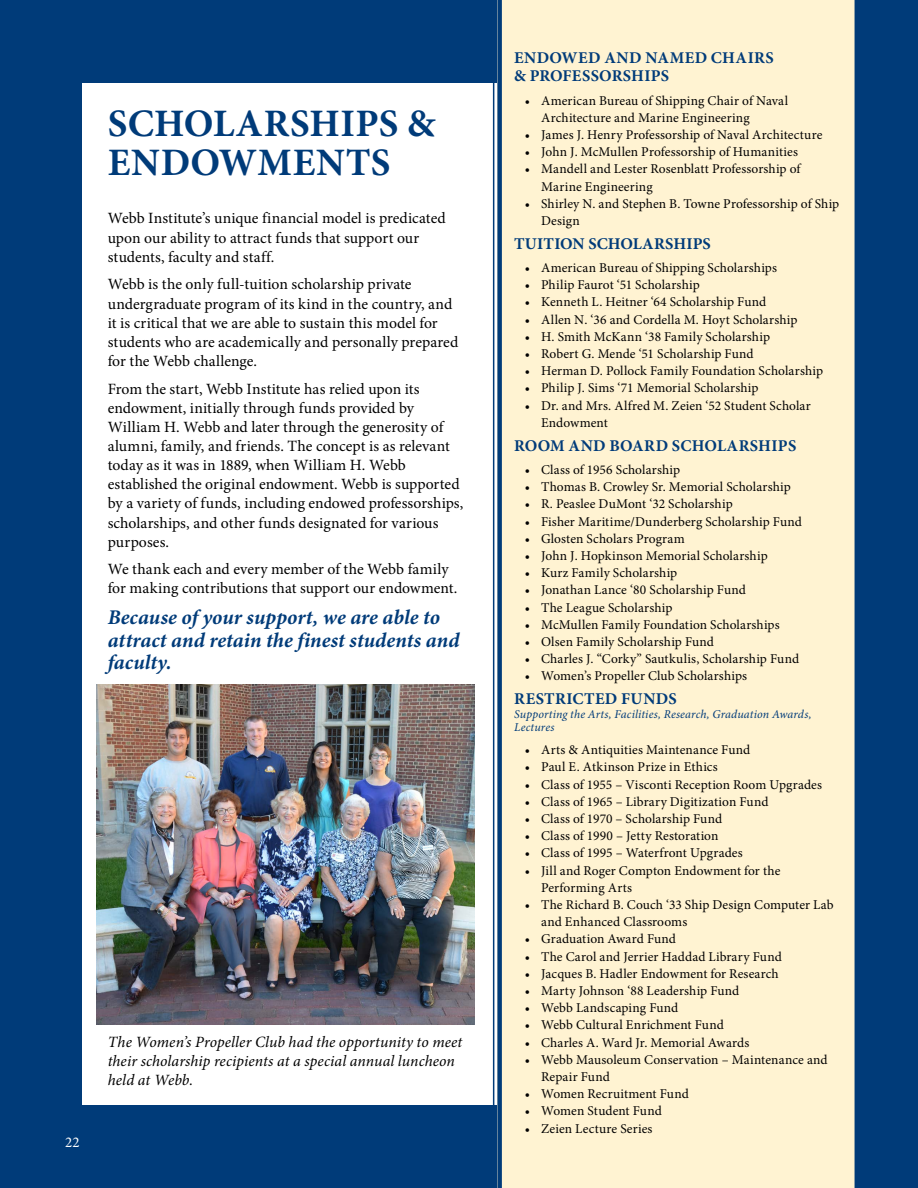
<style>
.page{position:relative;width:918px;height:1188px;background:#003b79}
.page>*{position:absolute;margin:0;border:0;box-sizing:border-box;transform-origin:0 0}
.t1{font:700 38.85px "Minion Pro";letter-spacing:.02em;color:#003b79}
.t2{font:italic 700 21px/22.4px "Minion Pro";color:#003b79}
.t3{font:700 16.5px/18px "Minion Pro";letter-spacing:.015em;color:#003b79}
.t4{font:15.75px/19.2px "Minion Pro";letter-spacing:.005em;color:#000}
.t5{font:italic 15.75px/19.2px "Minion Pro";letter-spacing:.005em;color:#000}
.t6{font:15px "Minion Pro";color:#fff}
.t7{font:13.5px/17.2px "Minion Pro";letter-spacing:.01em;color:#000}
.t8{font:italic 12px/13.5px "Minion Pro";letter-spacing:.015em;color:#003b79}
</style>
<div class="page">
<div style="left:82px;top:83px;width:434px;height:1022px;background:#fff"></div>
<svg style="left:492px;top:83px;width:3px;height:1022px;background:#7f9dbb"></svg>
<div style="left:497px;top:0;width:358px;height:1188px;background:#fff3d2"></div>
<img style="left:96px;top:685px;width:378px;height:340px">
<h1 class="t1" style="left:108px;top:96px;width:27px">SCHOLA</h1>
<h1 class="t1" style="left:264px;top:96px;width:173px">RSHIPS &amp;</h1>
<h1 class="t1" style="left:108px;top:136px;width:85px">ENDOWME</h1>
<h1 class="t1" style="left:316px;top:136px;width:76px">NTS</h1>
<p class="t4" style="left:108px;top:209px;width:339px">Webb Institute’s unique financial model is predicated upon our ability to attract funds that support our students, faculty and staff.</p>
<p class="t4" style="left:108px;top:275px;width:352px">Webb is the only full-tuition scholarship private undergraduate program of its kind in the country, and it is critical that we are able to sustain this model for students who are academically and personally prepared for the Webb challenge.</p>
<p class="t4" style="left:108px;top:379px;width:357px">From the start, Webb Institute has relied upon its endowment, initially through funds provided by William H. Webb and later through the generosity of alumni, family, and friends. The concept is as relevant today as it was in 1889, when William H. Webb established the original endowment. Webb is supported by a variety of funds, including endowed professorships, scholarships, and other funds designated for various purposes.</p>
<p class="t4" style="left:108px;top:560px;width:351px">We thank each and every member of the Webb family for making contributions that support our endowment.</p>
<h2 class="t2" style="left:108px;top:606px;width:353px">Because of your support, we are able to attract and retain the finest students and faculty.</h2>
<p class="t6" style="left:65px;top:1132px;width:16px">22</p>
<p class="t5" style="left:108px;top:1032px;width:356px">The Women’s Propeller Club had the opportunity to meet their scholarship recipients at a special annual luncheon held at Webb.</p>
<p class="t3" style="left:514px;top:49px;width:251px">ENDOWED AND NAMED CHAIRS &amp; PROFESSORSHIPS</p>
<p class="t7" style="left:541px;top:92px;width:248px;text-indent:-16px">• American Bureau of Shipping Chair of Naval<br>Architecture and Marine Engineering</p>
<p class="t7" style="left:525px;top:126px;width:299px">• James J. Henry Professorship of Naval Architecture</p>
<p class="t7" style="left:525px;top:143px;width:275px">• John J. McMullen Professorship of Humanities</p>
<p class="t7" style="left:541px;top:161px;width:261px;text-indent:-16px">• Mandell and Lester Rosenblatt Professorship of<br>Marine Engineering</p>
<p class="t7" style="left:541px;top:195px;width:300px;text-indent:-16px">• Shirley N. and Stephen B. Towne Professorship of Ship<br>Design</p>
<p class="t3" style="left:514px;top:234px;width:197px">TUITION SCHOLARSHIPS</p>
<p class="t7" style="left:525px;top:259px;width:254px">• American Bureau of Shipping Scholarships</p>
<p class="t7" style="left:525px;top:276px;width:176px">• Philip Faurot ‘51 Scholarship</p>
<p class="t7" style="left:525px;top:294px;width:243px">• Kenneth L. Heitner ‘64 Scholarship Fund</p>
<p class="t7" style="left:525px;top:311px;width:274px">• Allen N. ‘36 and Cordella M. Hoyt Scholarship</p>
<p class="t7" style="left:525px;top:328px;width:247px">• H. Smith McKann ‘38 Family Scholarship</p>
<p class="t7" style="left:525px;top:345px;width:230px">• Robert G. Mende ‘51 Scholarship Fund</p>
<p class="t7" style="left:525px;top:362px;width:300px">• Herman D. Pollock Family Foundation Scholarship</p>
<p class="t7" style="left:525px;top:380px;width:235px">• Philip J. Sims ‘71 Memorial Scholarship</p>
<p class="t7" style="left:541px;top:397px;width:271px;text-indent:-16px">• Dr. and Mrs. Alfred M. Zeien ‘52 Student Scholar<br>Endowment</p>
<p class="t3" style="left:514px;top:436px;width:14px">ROOM</p>
<p class="t3" style="left:569px;top:436px;width:54px">AND BOA</p>
<p class="t3" style="left:644px;top:436px;width:49px">RD SCHOLA</p>
<p class="t3" style="left:739px;top:436px;width:59px">RSHIPS</p>
<p class="t7" style="left:525px;top:461px;width:157px">• Class of 1956 Scholarship</p>
<p class="t7" style="left:525px;top:478px;width:267px">• Thomas B. Crowley Sr. Memorial Scholarship</p>
<p class="t7" style="left:525px;top:495px;width:209px">• R. Peaslee DuMont ‘32 Scholarship</p>
<p class="t7" style="left:525px;top:513px;width:279px">• Fisher Maritime/Dunderberg Scholarship Fund</p>
<p class="t7" style="left:525px;top:530px;width:161px">• Glosten Scholars Program</p>
<p class="t7" style="left:525px;top:547px;width:244px">• John J. Hopkinson Memorial Scholarship</p>
<p class="t7" style="left:525px;top:564px;width:154px">• Kurz Family Scholarship</p>
<p class="t7" style="left:525px;top:581px;width:223px">• Jonathan Lance ‘80 Scholarship Fund</p>
<p class="t7" style="left:525px;top:599px;width:149px">• The League Scholarship</p>
<p class="t7" style="left:525px;top:616px;width:256px">• McMullen Family Foundation Scholarships</p>
<p class="t7" style="left:525px;top:633px;width:191px">• Olsen Family Scholarship Fund</p>
<p class="t7" style="left:525px;top:650px;width:276px">• Charles J. “Corky” Sautkulis, Scholarship Fund</p>
<p class="t7" style="left:525px;top:667px;width:224px">• Women’s Propeller Club Scholarships</p>
<p class="t3" style="left:514px;top:690px;width:163px">RESTRICTED FUNDS</p>
<p class="t8" style="left:514px;top:707px;width:299px">Supporting the Arts, Facilities, Research, Graduation Awards,<br>Lectures</p>
<p class="t7" style="left:525px;top:741px;width:227px">• Arts &amp; Antiquities Maintenance Fund</p>
<p class="t7" style="left:525px;top:759px;width:194px">• Paul E. Atkinson Prize in Ethics</p>
<p class="t7" style="left:525px;top:776px;width:299px">• Class of 1955 – Visconti Reception Room Upgrades</p>
<p class="t7" style="left:525px;top:793px;width:245px">• Class of 1965 – Library Digitization Fund</p>
<p class="t7" style="left:525px;top:810px;width:199px">• Class of 1970 – Scholarship Fund</p>
<p class="t7" style="left:525px;top:827px;width:195px">• Class of 1990 – Jetty Restoration</p>
<p class="t7" style="left:525px;top:845px;width:219px">• Class of 1995 – Waterfront Upgrades</p>
<p class="t7" style="left:541px;top:862px;width:241px;text-indent:-16px">• Jill and Roger Compton Endowment for the<br>Performing Arts</p>
<p class="t7" style="left:541px;top:896px;width:294px;text-indent:-16px">• The Richard B. Couch ‘33 Ship Design Computer Lab and Enhanced Classrooms</p>
<p class="t7" style="left:525px;top:931px;width:153px">• Graduation Award Fund</p>
<p class="t7" style="left:525px;top:948px;width:258px">• The Carol and Jerrier Haddad Library Fund</p>
<p class="t7" style="left:525px;top:965px;width:255px">• Jacques B. Hadler Endowment for Research</p>
<p class="t7" style="left:525px;top:982px;width:216px">• Marty Johnson ‘88 Leadership Fund</p>
<p class="t7" style="left:525px;top:999px;width:155px">• Webb Landscaping Fund</p>
<p class="t7" style="left:525px;top:1017px;width:200px">• Webb Cultural Enrichment Fund</p>
<p class="t7" style="left:525px;top:1034px;width:226px">• Charles A. Ward Jr. Memorial Awards</p>
<p class="t7" style="left:541px;top:1051px;width:288px;text-indent:-16px">• Webb Mausoleum Conservation – Maintenance and<br>Repair Fund</p>
<p class="t7" style="left:525px;top:1085px;width:165px">• Women Recruitment Fund</p>
<p class="t7" style="left:525px;top:1103px;width:138px">• Women Student Fund</p>
<p class="t7" style="left:525px;top:1120px;width:129px">• Zeien Lecture Series</p>
</div>
